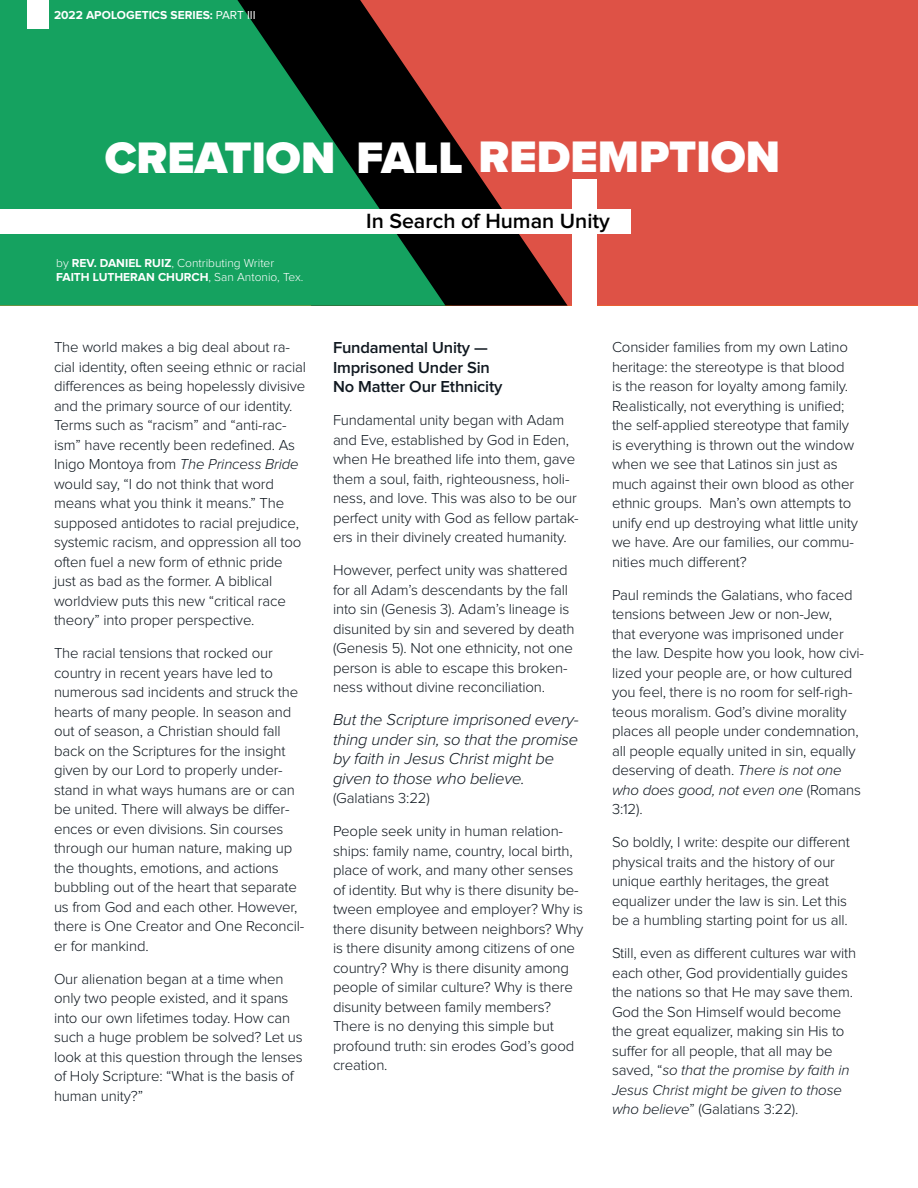
<style>
.page{position:relative;width:918px;height:1188px;background:#fff}
.page>*{position:absolute;margin:0;border:0;box-sizing:border-box;transform-origin:0 0}
.t1{font:900 45.75px "Proxima Nova";color:#fff}
.t2{font:600 21.3px "Proxima Nova";color:#000}
.t3{font:italic 300 16.5px/19.5px "Proxima Nova";letter-spacing:-.01em;color:#101820}
.t4{font:600 16.5px/19.5px "Proxima Nova";letter-spacing:-.01em;color:#101820}
.t5{font:300 15px/19.5px "Proxima Nova";letter-spacing:-.01em;color:#101820}
.t6{font:300 12px/14.4px "Proxima Nova";color:#fff}
.t7{font:700 12px "Proxima Nova";color:#fff}
.s1{font-weight:400}
.s2{font-weight:700}
.s3{font-style:italic}
</style>
<div class="page">
<div style="left:568px;top:0;width:350px;height:306px;background:#de5246"></div>
<svg style="left:445px;top:0;width:123px;height:306px;background:#a13b32"></svg>
<svg style="left:0;top:0;width:445px;height:306px;background:#197e4b"></svg>
<div style="left:573px;top:180px;width:24px;height:126px;background:#fff"></div>
<div style="left:0;top:209px;width:631px;height:25px;background:#fff"></div>
<div style="left:27px;top:0;width:21px;height:28px;background:#fff"></div>
<p class="t7" style="left:54px;top:10px;width:203px">2022 APOLOGETICS SERIES: <span class="s1">PART III</span></p>
<h1 class="t1" style="left:105px;top:123px;width:677px">CREATION FALL REDEMPTION</h1>
<p class="t6" style="left:56px;top:256px;width:249px">by <span class="s2">REV. DANIEL RUIZ</span>, Contributing Writer<br><span class="s2">FAITH LUTHERAN CHURCH</span>, San Antonio, Tex.</p>
<p class="t5" style="left:54px;top:338px;width:253px">The world makes a big deal about ra&shy;cial identity, often seeing ethnic or racial differences as being hopelessly divisive and the primary source of our identity.<br>Terms such as “racism” and “anti-rac&shy;ism” have recently been redefined. As Inigo Montoya from <span class="s3">The Princess Bride </span>would say, “I do not think that word means what you think it means.” The supposed antidotes to racial prejudice, systemic racism, and oppression all too often fuel a new form of ethnic pride just as bad as the former. A biblical worldview puts this new “critical race theory” into proper perspective.</p>
<p class="t5" style="left:54px;top:644px;width:252px">The racial tensions that rocked our country in recent years have led to numerous sad incidents and struck the hearts of many people. In season and out of season, a Christian should fall back on the Scriptures for the insight given by our Lord to properly under&shy;stand in what ways humans are or can be united. There will always be differ&shy;ences or even divisions. Sin courses through our human nature, making up the thoughts, emotions, and actions bubbling out of the heart that separate us from God and each other. However, there is One Creator and One Reconcil&shy;er for mankind.</p>
<p class="t5" style="left:54px;top:969px;width:250px">Our alienation began at a time when only two people existed, and it spans into our own lifetimes today. How can such a huge problem be solved? Let us look at this question through the lenses of Holy Scripture: “What is the basis of human unity?”</p>
<h2 class="t2" style="left:366px;top:212px;width:245px">In Search of Human Unity</h2>
<p class="t4" style="left:333px;top:339px;width:171px">Fundamental Unity —<br>Imprisoned Under Sin<br>No Matter Our Ethnicity</p>
<p class="t5" style="left:333px;top:411px;width:247px">Fundamental unity began with Adam and Eve, established by God in Eden, when He breathed life into them, gave them a soul, faith, righteousness, holi&shy;ness, and love. This was also to be our perfect unity with God as fellow partak&shy;ers in their divinely created humanity.</p>
<p class="t5" style="left:333px;top:561px;width:243px">However, perfect unity was shattered for all Adam’s descendants by the fall into sin (Genesis 3). Adam’s lineage is disunited by sin and severed by death (Genesis 5). Not one ethnicity, not one person is able to escape this broken&shy;ness without divine reconciliation.</p>
<p class="t3" style="left:333px;top:711px;width:247px">But the Scripture imprisoned every&shy;thing under sin, so that the promise by faith in Jesus Christ might be given to those who believe.</p>
<p class="t5" style="left:333px;top:789px;width:98px">(Galatians 3:22)</p>
<p class="t5" style="left:333px;top:822px;width:252px">People seek unity in human relation&shy;ships: family name, country, local birth, place of work, and many other senses of identity. But why is there disunity be&shy;tween employee and employer? Why is there disunity between neighbors? Why is there disunity among citizens of one country? Why is there disunity among people of similar culture? Why is there disunity between family members?<br>There is no denying this simple but profound truth: sin erodes God’s good creation.</p>
<p class="t5" style="left:612px;top:338px;width:248px">Consider families from my own Latino heritage: the stereotype is that blood is the reason for loyalty among family.<br>Realistically, not everything is unified; the self-applied stereotype that family is everything is thrown out the window when we see that Latinos sin just as much against their own blood as other ethnic groups. Man’s own attempts to unify end up destroying what little unity we have. Are our families, our commu&shy;nities much different?</p>
<p class="t5" style="left:612px;top:585px;width:253px">Paul reminds the Galatians, who faced tensions between Jew or non-Jew,<br>that everyone was imprisoned under the law. Despite how you look, how civi&shy;lized your people are, or how cultured you feel, there is no room for self-righ&shy;teous moralism. God’s divine morality places all people under condemnation, all people equally united in sin, equally deserving of death. <span class="s3">There is not one who does good, not even one</span> (Romans 3:12).</p>
<p class="t5" style="left:612px;top:833px;width:239px">So boldly, I write: despite our different physical traits and the history of our unique earthly heritages, the great equalizer under the law is sin. Let this be a humbling starting point for us all.</p>
<p class="t5" style="left:612px;top:944px;width:246px">Still, even as different cultures war with each other, God providentially guides the nations so that He may save them.<br>God the Son Himself would become the great equalizer, making sin His to suffer for all people, that all may be saved, “<span class="s3">so that the promise by faith in Jesus Christ might be given to those who believe</span>” (Galatians 3:22).</p>
</div>
